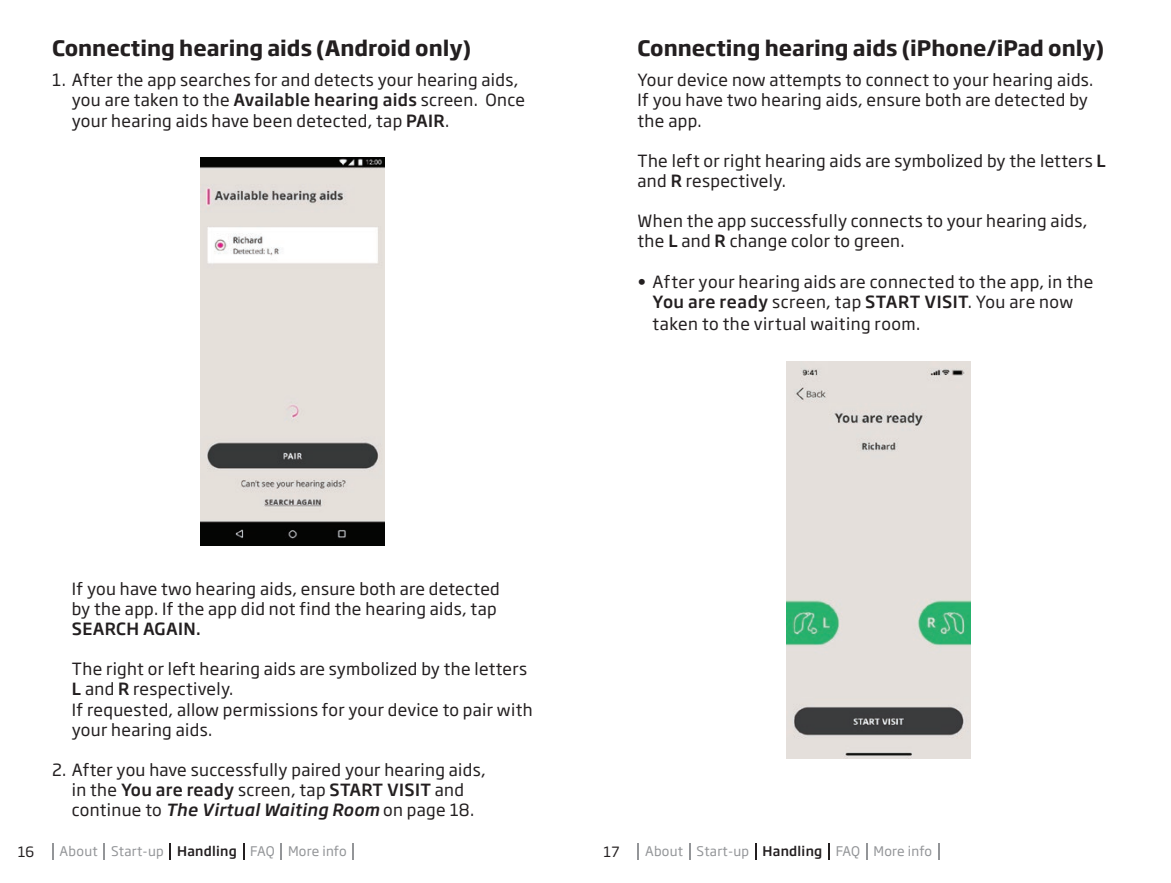
<style>
.page{position:relative;width:1171px;height:883px;background:#fff}
.page>*{position:absolute;margin:0;border:0;box-sizing:border-box;transform-origin:0 0}
.t1{font:700 21px "Soho Gothic Pro";color:#231f20}
.t2{font:16.62px/20.1px "Soho Gothic Pro";letter-spacing:.02em;color:#231f20}
.t3{font:500 16.62px "Soho Gothic Pro";letter-spacing:.02em;color:#231f20}
.t4{font:14px "Soho Gothic Pro";color:#231f20}
.t5{font:13.12px "Soho Gothic Pro";letter-spacing:.02em;color:#939598}
.s1{font-weight:500}
.s2{font-weight:500;font-style:italic}
.s3{font-weight:500;color:#231f20}
</style>
<div class="page">
<svg style="left:52px;top:843px;width:2px;height:16px"></svg>
<svg style="left:103px;top:843px;width:2px;height:16px"></svg>
<svg style="left:169px;top:843px;width:2px;height:16px"></svg>
<svg style="left:243px;top:843px;width:1px;height:16px"></svg>
<svg style="left:280px;top:843px;width:2px;height:16px"></svg>
<svg style="left:352px;top:843px;width:2px;height:16px"></svg>
<svg style="left:637px;top:843px;width:2px;height:16px"></svg>
<svg style="left:689px;top:843px;width:2px;height:16px"></svg>
<svg style="left:755px;top:843px;width:2px;height:16px"></svg>
<svg style="left:828px;top:843px;width:2px;height:16px"></svg>
<svg style="left:866px;top:843px;width:1px;height:16px"></svg>
<svg style="left:938px;top:843px;width:2px;height:16px"></svg>
<img style="left:201px;top:157px;width:183px;height:388px">
<img style="left:786px;top:361px;width:184px;height:397px">
<p class="t1" style="left:52px;top:32px;width:421px">Connecting hearing aids (Android only)</p>
<p class="t2" style="left:72px;top:69px;width:454px;text-indent:-20px">1. After the app searches for and detects your hearing aids, you are taken to the <span class="s1">Available hearing aids</span> screen. Once your hearing aids have been detected, tap <span class="s1">PAIR</span>.</p>
<p class="t2" style="left:72px;top:578px;width:429px">If you have two hearing aids, ensure both are detected by the app. If the app did not find the hearing aids, tap</p>
<p class="t3" style="left:72px;top:616px;width:130px">SEARCH AGAIN.</p>
<p class="t2" style="left:72px;top:658px;width:462px">The right or left hearing aids are symbolized by the letters <span class="s1">L</span> and <span class="s1">R</span> respectively.<br>If requested, allow permissions for your device to pair with your hearing aids.</p>
<p class="t2" style="left:52px;top:759px;width:435px;text-align:center">2. After you have successfully paired your hearing aids, in the <span class="s1">You are ready</span> screen, tap <span class="s1">START VISIT</span> and continue to <span class="s2">The Virtual Waiting Room</span> on page 18.</p>
<p class="t1" style="left:637px;top:32px;width:468px">Connecting hearing aids (iPhone/iPad only)</p>
<p class="t2" style="left:637px;top:69px;width:457px">Your device now attempts to connect to your hearing aids.<br>If you have two hearing aids, ensure both are detected by the app.</p>
<p class="t2" style="left:637px;top:150px;width:470px">The left or right hearing aids are symbolized by the letters <span class="s1">L </span>and <span class="s1">R</span> respectively.</p>
<p class="t2" style="left:637px;top:210px;width:451px">When the app successfully connects to your hearing aids, the <span class="s1">L</span> and <span class="s1">R</span> change color to green.</p>
<p class="t2" style="left:637px;top:271px;width:457px;text-align:center">• After your hearing aids are connected to the app, in the<br><span class="s1">You are ready</span> screen, tap <span class="s1">START VISIT</span>. You are now</p>
<p class="t2" style="left:652px;top:313px;width:269px">taken to the virtual waiting room.</p>
<p class="t4" style="left:18px;top:841px;width:18px">16</p>
<p class="t5" style="left:60px;top:841px;width:288px">About Start-up <span class="s3">Handling</span> FAQ More info</p>
<p class="t4" style="left:603px;top:841px;width:17px">17</p>
<p class="t5" style="left:645px;top:841px;width:288px">About Start-up <span class="s3">Handling</span> FAQ More info</p>
</div>
